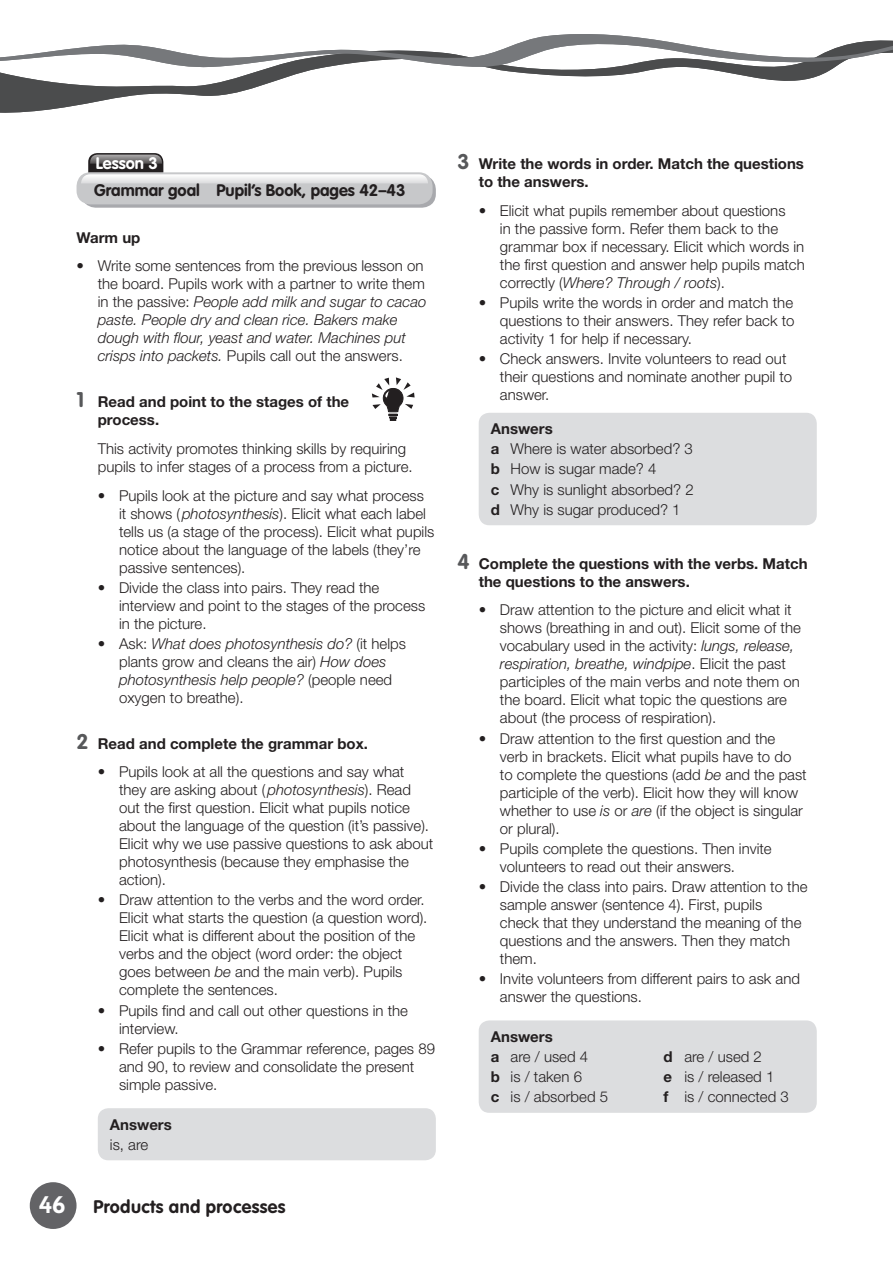
<style>
.page{position:relative;width:893px;height:1263px;background:#fff}
.page>*{position:absolute;margin:0;border:0;box-sizing:border-box;transform-origin:0 0}
.t1{font:700 18px "VAG Rounded Std";letter-spacing:.02em;color:#231f20}
.t2{font:700 16.5px "VAG Rounded Std";color:#231f20}
.t3{font:700 16.5px "VAG Rounded Std";color:#fff}
.t4{font:300 15px/18px "Helvetica Neue LT Std";color:#231f20}
.t5{font:italic 300 15px/18px "Helvetica Neue LT Std";color:#231f20}
.t6{font:700 15px/18px "Helvetica Neue LT Std";color:#231f20}
.s1{font-style:normal}
.s2{font-family:"VAG Rounded Std";font-size:21px;color:#57585a}
.s3{font-style:italic}
.s4{font-family:"Sassoon Infant Std";font-size:24px;color:#fff}
.s5{font-weight:700}
</style>
<div class="page">
<div style="left:82px;top:176px;width:354px;height:32px;background:#a8a9ad;border-radius:14px"></div>
<div style="left:77px;top:172px;width:356px;height:32px;background:#c7c8ca;border-radius:14px"></div>
<svg style="left:81px;top:153px;width:347px;height:30px"></svg>
<div style="left:98px;top:1108px;width:338px;height:52px;background:#dcdddf;border-radius:11px"></div>
<svg style="left:372px;top:377px;width:43px;height:44px"></svg>
<div style="left:479px;top:413px;width:338px;height:112px;background:#dcdddf;border-radius:11px"></div>
<div style="left:479px;top:1020px;width:338px;height:93px;background:#dcdddf;border-radius:11px"></div>
<div style="left:30px;top:1182px;width:47px;height:47px;background:#636366;border-radius:50%"></div>
<svg style="left:0;top:69px;width:832px;height:44px"></svg>
<svg style="left:0;top:34px;width:893px;height:35px"></svg>
<p class="t3" style="left:96px;top:153px;width:64px">Lesson 3</p>
<p class="t2" style="left:94px;top:180px;width:313px">Grammar goal Pupil’s Book, pages 42–43</p>
<p class="t6" style="left:77px;top:228px;width:65px">Warm up</p>
<p class="t5" style="left:98px;top:257px;width:330px;text-indent:-21px"><span class="s1">• Write some sentences from the previous lesson on the board. Pupils work with a partner to write them in the passive:</span> People add milk and sugar to cacao paste. People dry and clean rice. Bakers make dough with flour, yeast and water. Machines put crisps into packets. <span class="s1">Pupils call out the answers.</span></p>
<p class="t6" style="left:98px;top:392px;width:253px;text-indent:-21px"><span class="s2">1</span> Read and point to the stages of the process.</p>
<p class="t4" style="left:98px;top:439px;width:316px">This activity promotes thinking skills by requiring pupils to infer stages of a process from a picture.</p>
<p class="t4" style="left:119px;top:486px;width:317px;text-indent:-21px">• Pupils look at the picture and say what process it shows (<span class="s3">photosynthesis</span>). Elicit what each label tells us (a stage of the process). Elicit what pupils notice about the language of the labels (they’re passive sentences).</p>
<p class="t4" style="left:119px;top:578px;width:308px;text-indent:-21px">• Divide the class into pairs. They read the interview and point to the stages of the process in the picture.</p>
<p class="t4" style="left:119px;top:634px;width:288px;text-indent:-21px">• Ask: <span class="s3">What does photosynthesis do?</span> (it helps plants grow and cleans the air) <span class="s3">How does photosynthesis help people?</span> (people need oxygen to breathe).</p>
<p class="t6" style="left:77px;top:734px;width:293px"><span class="s2">2</span> Read and complete the grammar box.</p>
<p class="t4" style="left:119px;top:763px;width:316px;text-indent:-21px">• Pupils look at all the questions and say what they are asking about (<span class="s3">photosynthesis</span>). Read out the first question. Elicit what pupils notice about the language of the question (it’s passive).<br>Elicit why we use passive questions to ask about photosynthesis (because they emphasise the action).</p>
<p class="t4" style="left:119px;top:891px;width:310px;text-indent:-21px">• Draw attention to the verbs and the word order.<br>Elicit what starts the question (a question word).<br>Elicit what is different about the position of the verbs and the object (word order: the object goes between <span class="s3">be</span> and the main verb). Pupils complete the sentences.</p>
<p class="t4" style="left:119px;top:1001px;width:290px;text-indent:-21px">• Pupils find and call out other questions in the interview.</p>
<p class="t4" style="left:119px;top:1039px;width:317px;text-indent:-21px">• Refer pupils to the Grammar reference, pages 89 and 90, to review and consolidate the present simple passive.</p>
<p class="t6" style="left:110px;top:1115px;width:63px">Answers</p>
<p class="t4" style="left:110px;top:1135px;width:40px">is, are</p>
<p class="t1" style="left:39px;top:1196px;width:248px"><span class="s4">46</span> Products and processes</p>
<p class="t6" style="left:479px;top:155px;width:327px;text-indent:-21px"><span class="s2">3</span> Write the words in order. Match the questions to the answers.</p>
<p class="t4" style="left:500px;top:201px;width:306px;text-indent:-21px">• Elicit what pupils remember about questions<br>in the passive form. Refer them back to the grammar box if necessary. Elicit which words in the first question and answer help pupils match correctly (<span class="s3">Where? Through / roots</span>).</p>
<p class="t4" style="left:500px;top:293px;width:296px;text-align:justify;text-indent:-21px">• Pupils write the words in order and match the questions to their answers. They refer back to activity 1 for help if necessary.</p>
<p class="t4" style="left:500px;top:349px;width:294px;text-indent:-21px">• Check answers. Invite volunteers to read out their questions and nominate another pupil to answer.</p>
<p class="t4" style="left:491px;top:418px;width:204px;line-height:20.1px"><span class="s5">Answers<br>a</span> Where is water absorbed? 3 <span class="s5">b</span> How is sugar made? 4<br><span class="s5">c</span> Why is sunlight absorbed? 2 <span class="s5">d</span> Why is sugar produced? 1</p>
<p class="t6" style="left:479px;top:554px;width:330px;text-indent:-21px"><span class="s2">4</span> Complete the questions with the verbs. Match the questions to the answers.</p>
<p class="t4" style="left:500px;top:601px;width:302px;text-indent:-21px">• Draw attention to the picture and elicit what it shows (breathing in and out). Elicit some of the vocabulary used in the activity: <span class="s3">lungs, release, respiration, breathe, windpipe</span>. Elicit the past participles of the main verbs and note them on the board. Elicit what topic the questions are about (the process of respiration).</p>
<p class="t4" style="left:500px;top:729px;width:308px;text-indent:-21px">• Draw attention to the first question and the verb in brackets. Elicit what pupils have to do to complete the questions (add <span class="s3">be</span> and the past participle of the verb). Elicit how they will know whether to use <span class="s3">is</span> or <span class="s3">are</span> (if the object is singular or plural).</p>
<p class="t4" style="left:500px;top:839px;width:273px;text-indent:-21px">• Pupils complete the questions. Then invite volunteers to read out their answers.</p>
<p class="t4" style="left:500px;top:877px;width:309px;text-indent:-21px">• Divide the class into pairs. Draw attention to the sample answer (sentence 4). First, pupils<br>check that they understand the meaning of the questions and the answers. Then they match them.</p>
<p class="t4" style="left:500px;top:969px;width:302px;text-indent:-21px">• Invite volunteers from different pairs to ask and answer the questions.</p>
<p class="t4" style="left:491px;top:1026px;width:99px;line-height:20.1px"><span class="s5">Answers<br>a</span> are / used 4</p>
<p class="t4" style="left:663px;top:1047px;width:100px"><span class="s5">d</span> are / used 2</p>
<p class="t4" style="left:491px;top:1067px;width:93px"><span class="s5">b</span> is / taken 6</p>
<p class="t4" style="left:663px;top:1067px;width:113px"><span class="s5">e</span> is / released 1</p>
<p class="t4" style="left:491px;top:1087px;width:119px"><span class="s5">c</span> is / absorbed 5</p>
<p class="t4" style="left:663px;top:1087px;width:127px"><span class="s5">f</span> is / connected 3</p>
</div>
